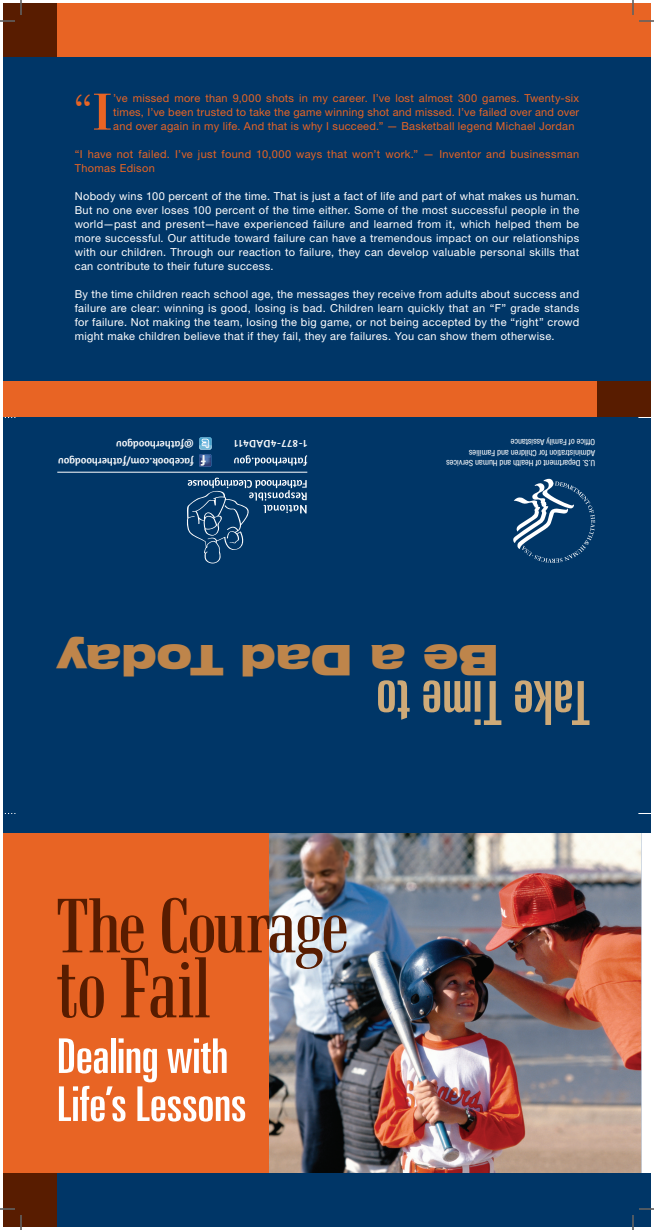
<style>
.page{position:relative;width:654px;height:1230px;background:#fff}
.page>*{position:absolute;margin:0;border:0;box-sizing:border-box;transform-origin:0 0}
.t1{font:82px "Strider";letter-spacing:-.015em;color:#581c00}
.t2{font:73.8px "Strider";letter-spacing:-.035em;color:#581c00;scale:1.11 1}
.t3{font:extra-condensed 61px "Zurich BT";letter-spacing:-.025em;color:#ceaa78;scale:1.07 1}
.t4{font:49.6px "Strider";color:#e86424}
.t5{font:extra-condensed 48px/48px "Zurich BT";letter-spacing:-.025em;color:#fff;scale:1.12 1}
.t6{font:900 expanded 42.6px "Helvetica Neue";letter-spacing:-.005em;color:#be854b;scale:.96 1}
.t7{font:11px/14px "Helvetica Neue";letter-spacing:.03em;color:#fff;text-align:justify}
.t8{font:11px/14px "Helvetica Neue";letter-spacing:.025em;color:#e86424;text-align:justify}
.t9{font:10.8px "Amaranth";color:#fff}
.t10{font:10.8px "Amaranth";letter-spacing:.04em;color:#fff}
.t11{font:condensed 8.5px/10.2px "Helvetica Neue LT Pro";color:#fff}
</style>
<div class="page">
<img style="left:269px;top:833px;width:373px;height:340px">
<div style="left:3px;top:821px;width:266px;height:388px;background:#e86424"></div>
<div style="left:3px;top:417px;width:648px;height:396px;background:#003667"></div>
<div style="left:3px;top:57px;width:648px;height:324px;background:#003667"></div>
<div style="left:3px;top:809px;width:648px;height:24px;background:#003667"></div>
<div style="left:12px;top:1173px;width:639px;height:54px;background:#003667"></div>
<div style="left:3px;top:381px;width:639px;height:36px;background:#e86424"></div>
<div style="left:3px;top:3px;width:648px;height:54px;background:#e86424"></div>
<div style="left:3px;top:1173px;width:54px;height:54px;background:#581c00"></div>
<div style="left:597px;top:381px;width:54px;height:36px;background:#581c00"></div>
<div style="left:3px;top:3px;width:54px;height:54px;background:#581c00"></div>
<svg style="left:639px;top:417px;width:12px;height:1px"></svg>
<svg style="left:639px;top:813px;width:12px;height:1px"></svg>
<svg style="left:513px;top:478px;width:82px;height:85px"></svg>
<svg style="left:187px;top:478px;width:120px;height:85px"></svg>
<svg style="left:234px;top:455px;width:73px;height:11px"></svg>
<hr style="left:57px;top:472px;width:250px;height:1px;background:#fff">
<svg style="left:199px;top:454px;width:13px;height:13px"></svg>
<svg style="left:199px;top:437px;width:13px;height:29px"></svg>
<svg style="left:0;top:0;width:22px;height:22px"></svg>
<svg style="left:0;top:1208px;width:22px;height:22px"></svg>
<svg style="left:632px;top:0;width:22px;height:22px"></svg>
<svg style="left:632px;top:1208px;width:22px;height:22px"></svg>
<h3 class="t4" style="left:75px;top:82px;width:38px">“I</h3>
<p class="t8" style="left:113px;top:91px;width:468px">’ve missed more than 9,000 shots in my career. I’ve lost almost 300 games. Twenty-six times, I’ve been trusted to take the game winning shot and missed. I’ve failed over and over and over again in my life. And that is why I succeed.” — Basketball legend Michael Jordan</p>
<p class="t8" style="left:75px;top:147px;width:506px">“I have not failed. I’ve just found 10,000 ways that won’t work.” — Inventor and businessman<br>Thomas Edison</p>
<p class="t7" style="left:75px;top:189px;width:506px">Nobody wins 100 percent of the time. That is just a fact of life and part of what makes us human.<br>But no one ever loses 100 percent of the time either. Some of the most successful people in the world—past and present—have experienced failure and learned from it, which helped them be more successful. Our attitude toward failure can have a tremendous impact on our relationships with our children. Through our reaction to failure, they can develop valuable personal skills that can contribute to their future success.</p>
<p class="t7" style="left:75px;top:287px;width:506px">By the time children reach school age, the messages they receive from adults about success and failure are clear: winning is good, losing is bad. Children learn quickly that an “F” grade stands for failure. Not making the team, losing the big game, or not being accepted by the “right” crowd might make children believe that if they fail, they are failures. You can show them otherwise.</p>
<p class="t9" style="left:194px;top:451px;width:79px;rotate:-180deg">@fatherhoodgov</p>
<p class="t10" style="left:307px;top:450px;width:75px;rotate:-180deg">1-877-4DAD411</p>
<p class="t11" style="left:595px;top:448px;width:86px;rotate:-180deg">Office of Family Assistance</p>
<p class="t9" style="left:194px;top:468px;width:137px;rotate:-180deg">facebook.com/fatherhoodgov</p>
<p class="t11" style="left:595px;top:468px;width:150px;rotate:-180deg">U.S. Department of Health and Human Services<br>Administration for Children and Families</p>
<h3 class="t6" style="left:499px;top:688px;width:462px;rotate:-180deg">Be a Dad Today</h3>
<h3 class="t3" style="left:590px;top:737px;width:202px;rotate:-180deg">Take Time to</h3>
<h2 class="t2" style="left:56px;top:882px;width:266px">The Courage</h2>
<h1 class="t1" style="left:56px;top:939px;width:157px">to Fail</h1>
<h3 class="t5" style="left:56px;top:1033px;width:172px">Dealing with<br>Life’s Lessons</h3>
</div>
